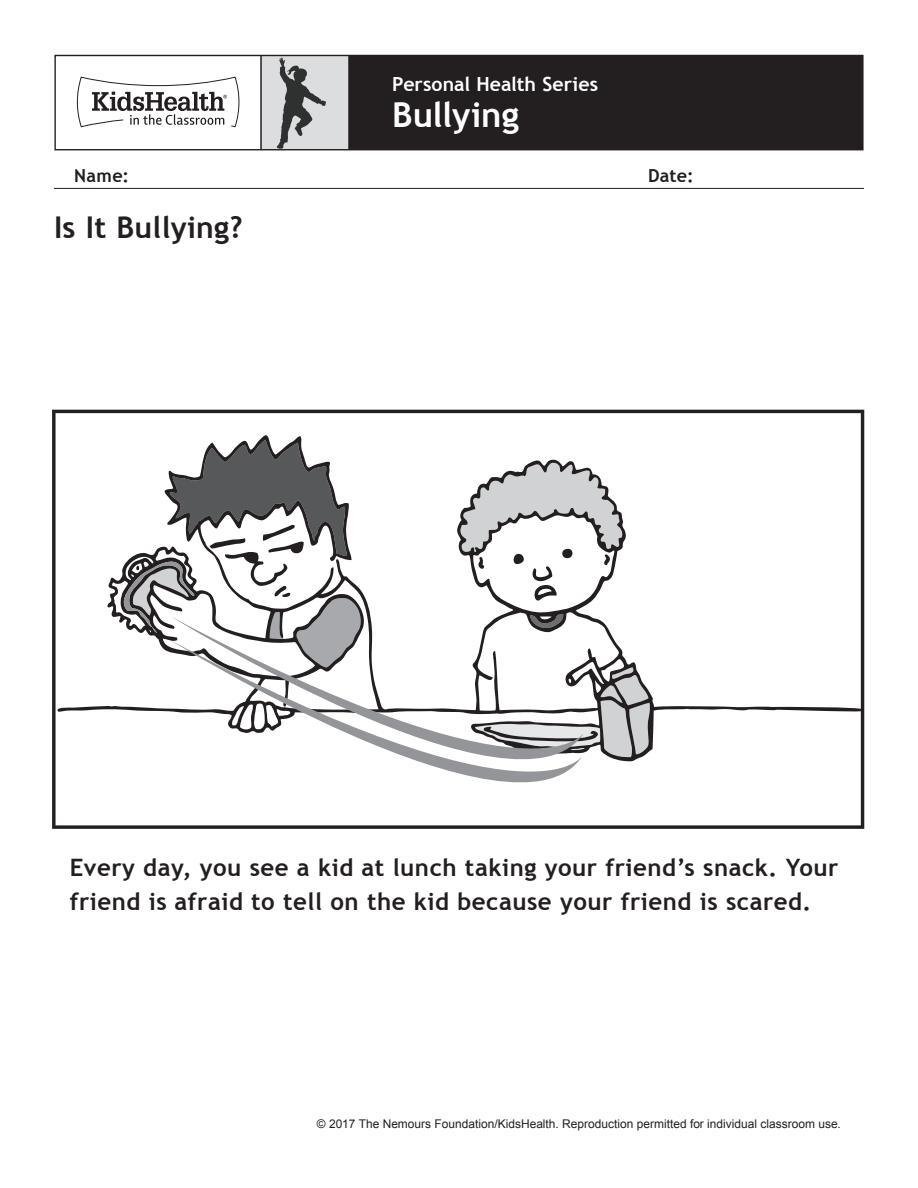
<style>
.page{position:relative;width:918px;height:1188px;background:#fff}
.page>*{position:absolute;margin:0;border:0;box-sizing:border-box;transform-origin:0 0}
.Handout_Header{font:700 34.5px "Trebuchet MS";letter-spacing:-.005em;color:#fff}
.Handout_Title{font:700 30px "Trebuchet MS";letter-spacing:.01em;color:#231f20}
.Handout_Header-2{font:700 24px/34.3px "Trebuchet MS";letter-spacing:.02em;color:#231f20}
.Handout_Header-3{font:700 19.5px "Trebuchet MS";color:#fff}
.Article_List{font:700 18px "Trebuchet MS";letter-spacing:.015em;color:#231f20}
.t1{font:12px "Arial";color:#231f20}
</style>
<div class="page">
<div style="left:261px;top:55px;width:88px;height:95px;background:#dcdddf"></div>
<div style="left:349px;top:55px;width:513px;height:95px;background:#231f20"></div>
<svg style="left:76px;top:76px;width:164px;height:52px"></svg>
<hr style="left:348px;top:55px;width:2px;height:95px;background:#231f20">
<hr style="left:260px;top:55px;width:2px;height:95px;background:#231f20">
<div style="left:54px;top:55px;width:810px;height:95px;border:1px solid #231f20"></div>
<svg style="left:277px;top:57px;width:49px;height:91px"></svg>
<hr style="left:54px;top:188px;width:810px;height:1px;background:#231f20">
<svg style="left:52px;top:410px;width:812px;height:419px"></svg>
<p class="Handout_Header-3" style="left:392px;top:71px;width:207px">Personal Health Series</p>
<p class="Handout_Header" style="left:392px;top:93px;width:129px">Bullying</p>
<p class="Article_List" style="left:74px;top:164px;width:56px">Name:</p>
<p class="Article_List" style="left:648px;top:164px;width:47px">Date:</p>
<p class="Handout_Title" style="left:54px;top:209px;width:190px">Is It Bullying?</p>
<p class="Handout_Header-2" style="left:70px;top:850px;width:770px">Every day, you see a kid at lunch taking your friend’s snack. Your friend is afraid to tell on the kid because your friend is scared.</p>
<p class="t1" style="left:317px;top:1116px;width:526px">© 2017 The Nemours Foundation/KidsHealth. Reproduction permitted for individual classroom use.</p>
</div>
